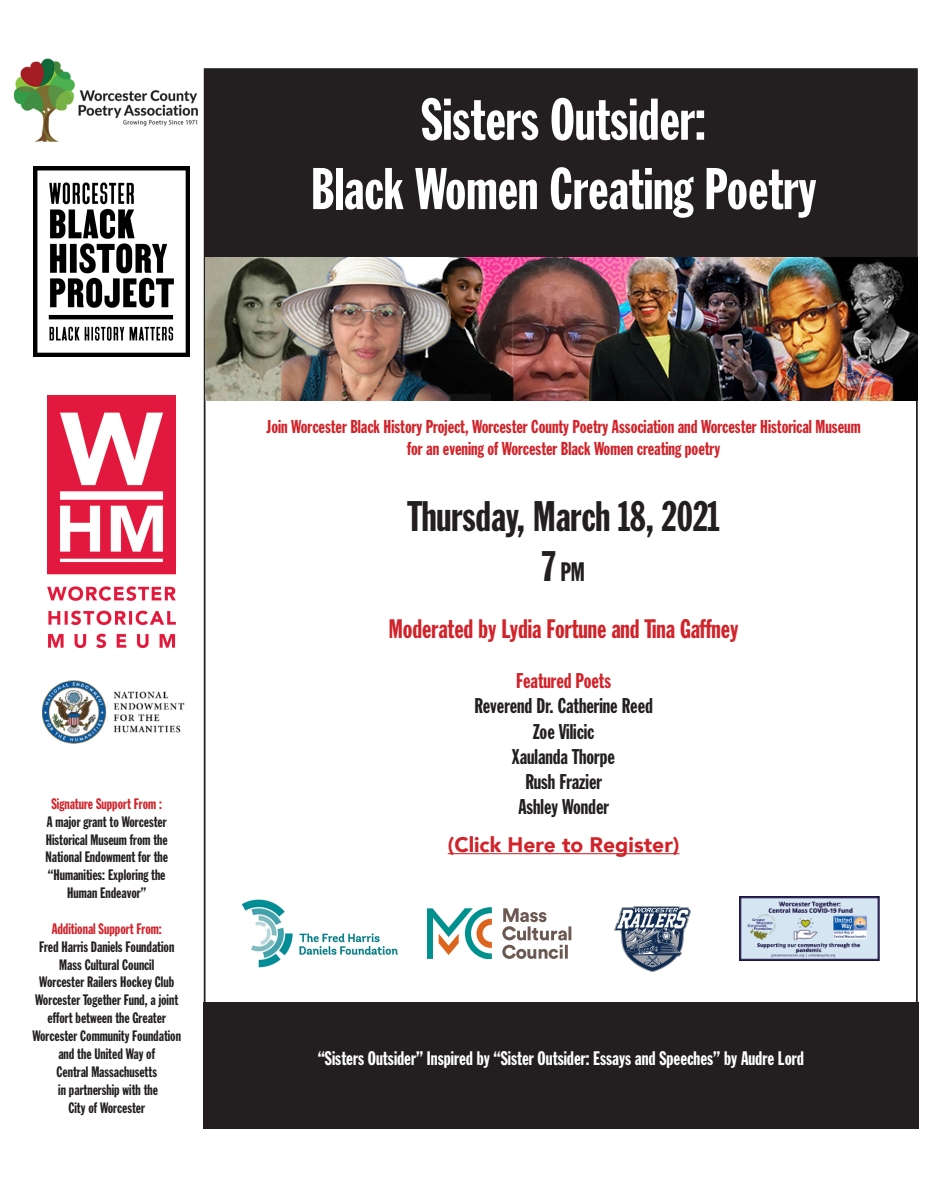
<style>
.page{position:relative;width:945px;height:1182px;background:#fff}
.page>*{position:absolute;margin:0;border:0;box-sizing:border-box;transform-origin:0 0}
.t1{font:57.75px/69.3px "Franklin Gothic Extra Cond";color:#fff;text-align:center}
.t2{font:42px "Franklin Gothic Extra Cond";color:#231f20}
.t3{font:26.25px "Franklin Gothic Extra Cond";color:#d1232a}
.t4{font:26.25px "Franklin Gothic Extra Cond";color:#231f20}
.t5{font:21px "Franklin Gothic Extra Cond";color:#231f20}
.t6{font:900 21px "Avenir";color:#d1232a}
.t7{font:21px "Franklin Gothic Extra Cond";color:#d1232a}
.t8{font:19.25px "Franklin Gothic Extra Cond";color:#fff}
.t9{font:18.38px/22.1px "Franklin Gothic Extra Cond";color:#d1232a;text-align:center}
.t10{font:14.88px/17.8px "Franklin Gothic Extra Cond";color:#231f20;text-align:center}
.s1{color:#d1232a}
.s2{font-size:42px}
</style>
<div class="page">
<div style="left:203px;top:1002px;width:716px;height:127px;background:#231f20"></div>
<div style="left:205px;top:69px;width:712px;height:188px;background:#231f20"></div>
<img style="left:33px;top:166px;width:156px;height:190px">
<img style="left:47px;top:395px;width:129px;height:253px">
<hr style="left:448px;top:853px;width:231px;height:1px;background:#d1232a">
<img style="left:42px;top:680px;width:143px;height:64px">
<img style="left:13px;top:58px;width:185px;height:84px">
<svg style="left:502px;top:908px;width:69px;height:50px"></svg>
<svg style="left:427px;top:907px;width:65px;height:51px"></svg>
<img style="left:615px;top:906px;width:76px;height:65px">
<img style="left:739px;top:896px;width:140px;height:64px">
<img style="left:241px;top:899px;width:157px;height:69px">
<img style="left:206px;top:258px;width:712px;height:142px">
<p class="t10" style="left:45px;top:795px;width:124px"><span class="s1">Signature Support From :<br></span>A major grant to Worcester<br>Historical Museum from the<br>National Endowment for the “Humanities: Exploring the<br>Human Endeavor”</p>
<p class="t10" style="left:39px;top:920px;width:137px"><span class="s1">Additional Support From:<br></span>Fred Harris Daniels Foundation<br>Mass Cultural Council<br>Worcester Railers Hockey Club</p>
<p class="t10" style="left:32px;top:991px;width:150px">Worcester Together Fund, a joint effort between the Greater<br>Worcester Community Foundation and the United Way of<br>Central Massachusetts<br>in partnership with the<br>City of Worcester</p>
<p class="t1" style="left:311px;top:87px;width:507px">Sisters Outsider:<br>Black Women Creating Poetry</p>
<p class="t9" style="left:267px;top:416px;width:595px">Join Worcester Black History Project, Worcester County Poetry Association and Worcester Historical Museum for an evening of Worcester Black Women creating poetry</p>
<p class="t2" style="left:408px;top:493px;width:313px">Thursday, March 18, 2021</p>
<p class="t4" style="left:542px;top:557px;width:44px"><span class="s2">7</span> PM</p>
<p class="t3" style="left:389px;top:614px;width:351px">Moderated by Lydia Fortune and Tina Gaffney</p>
<p class="t7" style="left:516px;top:669px;width:96px">Featured Poets</p>
<p class="t5" style="left:474px;top:694px;width:180px">Reverend Dr. Catherine Reed</p>
<p class="t5" style="left:533px;top:720px;width:63px">Zoe Vilicic</p>
<p class="t5" style="left:512px;top:745px;width:104px">Xaulanda Thorpe</p>
<p class="t5" style="left:525px;top:770px;width:78px">Rush Frazier</p>
<p class="t5" style="left:518px;top:795px;width:92px">Ashley Wonder</p>
<p class="t6" style="left:448px;top:826px;width:233px">(Click Here to Register)</p>
<p class="t8" style="left:318px;top:1047px;width:488px">“Sisters Outsider” Inspired by “Sister Outsider: Essays and Speeches” by Audre Lord</p>
</div>
